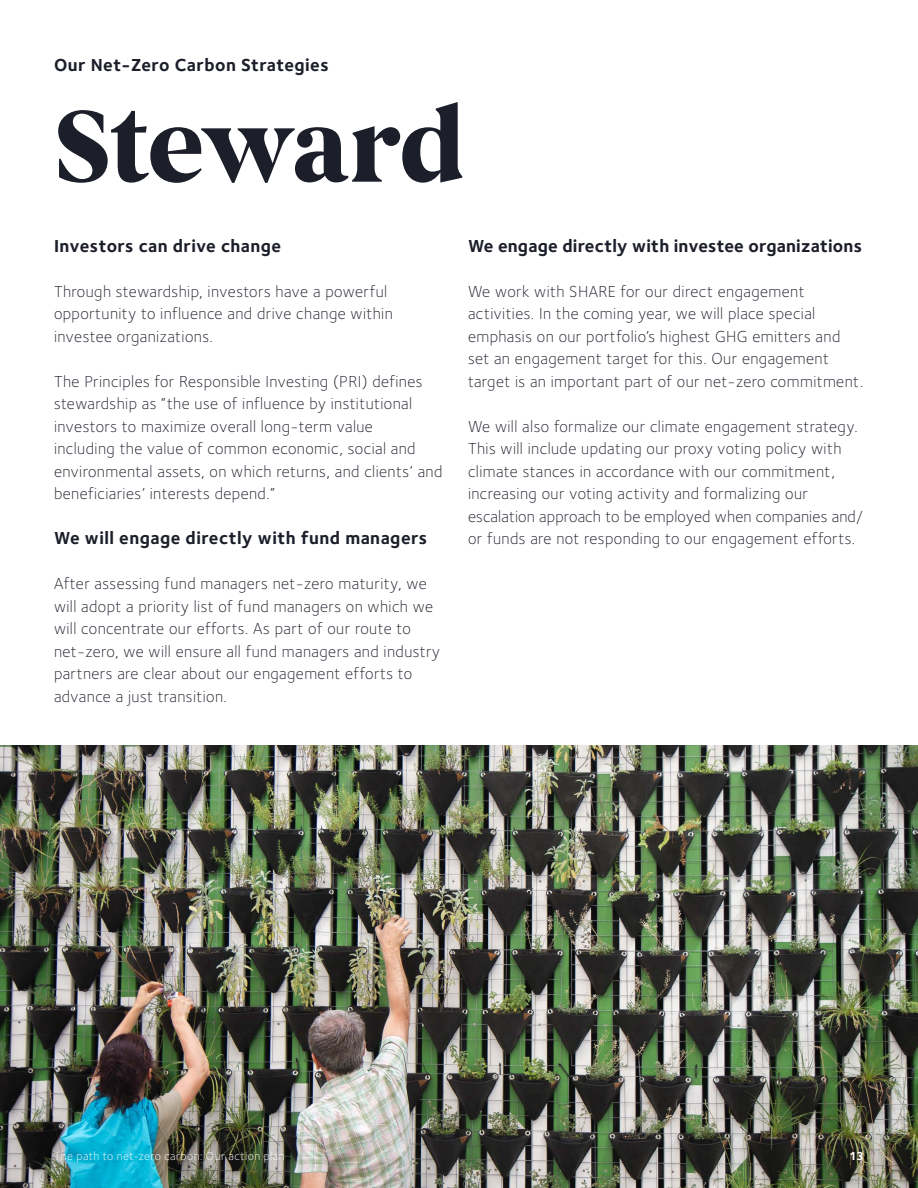
<style>
.page{position:relative;width:918px;height:1188px;background:#fff}
.page>*{position:absolute;margin:0;border:0;box-sizing:border-box;transform-origin:0 0}
.Heading_1_-_Noir{font:700 105px "Begum";letter-spacing:-.03em;color:#1c1f2a}
.Heading_4{font:700 18px "Foundry Sterling";letter-spacing:.025em;color:#1c1f2a}
.Body_10Gray{font:300 16.5px/22.5px "Foundry Sterling";letter-spacing:.025em;color:#1c1f2a}
.Body_10Gray-2{font:300 12px "Foundry Sterling";letter-spacing:.04em;color:#fff}
.Body_10Gray-3{font:700 12px "Foundry Sterling";color:#fff}
</style>
<div class="page">
<img style="left:0;top:745px;width:918px;height:443px">
<h4 class="Heading_4" style="left:54px;top:54px;width:276px">Our Net-Zero Carbon Strategies</h4>
<h1 class="Heading_1_-_Noir" style="left:54px;top:82px;width:414px">Steward</h1>
<h4 class="Heading_4" style="left:54px;top:235px;width:229px">Investors can drive change</h4>
<p class="Body_10Gray" style="left:54px;top:280px;width:340px">Through stewardship, investors have a powerful opportunity to influence and drive change within investee organizations.</p>
<p class="Body_10Gray" style="left:54px;top:370px;width:390px">The Principles for Responsible Investing (PRI) defines stewardship as “the use of influence by institutional investors to maximize overall long-term value<br>including the value of common economic, social and environmental assets, on which returns, and clients’ and beneficiaries’ interests depend.”</p>
<h4 class="Heading_4" style="left:54px;top:527px;width:375px">We will engage directly with fund managers</h4>
<p class="Body_10Gray" style="left:54px;top:572px;width:388px">After assessing fund managers net-zero maturity, we will adopt a priority list of fund managers on which we will concentrate our efforts. As part of our route to net-zero, we will ensure all fund managers and industry partners are clear about our engagement efforts to advance a just transition.</p>
<h4 class="Heading_4" style="left:468px;top:235px;width:396px">We engage directly with investee organizations</h4>
<p class="Body_10Gray" style="left:468px;top:280px;width:397px">We work with SHARE for our direct engagement activities. In the coming year, we will place special emphasis on our portfolio’s highest GHG emitters and set an engagement target for this. Our engagement target is an important part of our net-zero commitment.</p>
<p class="Body_10Gray" style="left:468px;top:415px;width:397px">We will also formalize our climate engagement strategy.<br>This will include updating our proxy voting policy with climate stances in accordance with our commitment, increasing our voting activity and formalizing our escalation approach to be employed when companies and/ or funds are not responding to our engagement efforts.</p>
<p class="Body_10Gray-2" style="left:54px;top:1149px;width:232px">The path to net-zero carbon: Our action plan</p>
<p class="Body_10Gray-3" style="left:849px;top:1149px;width:16px">13</p>
</div>
